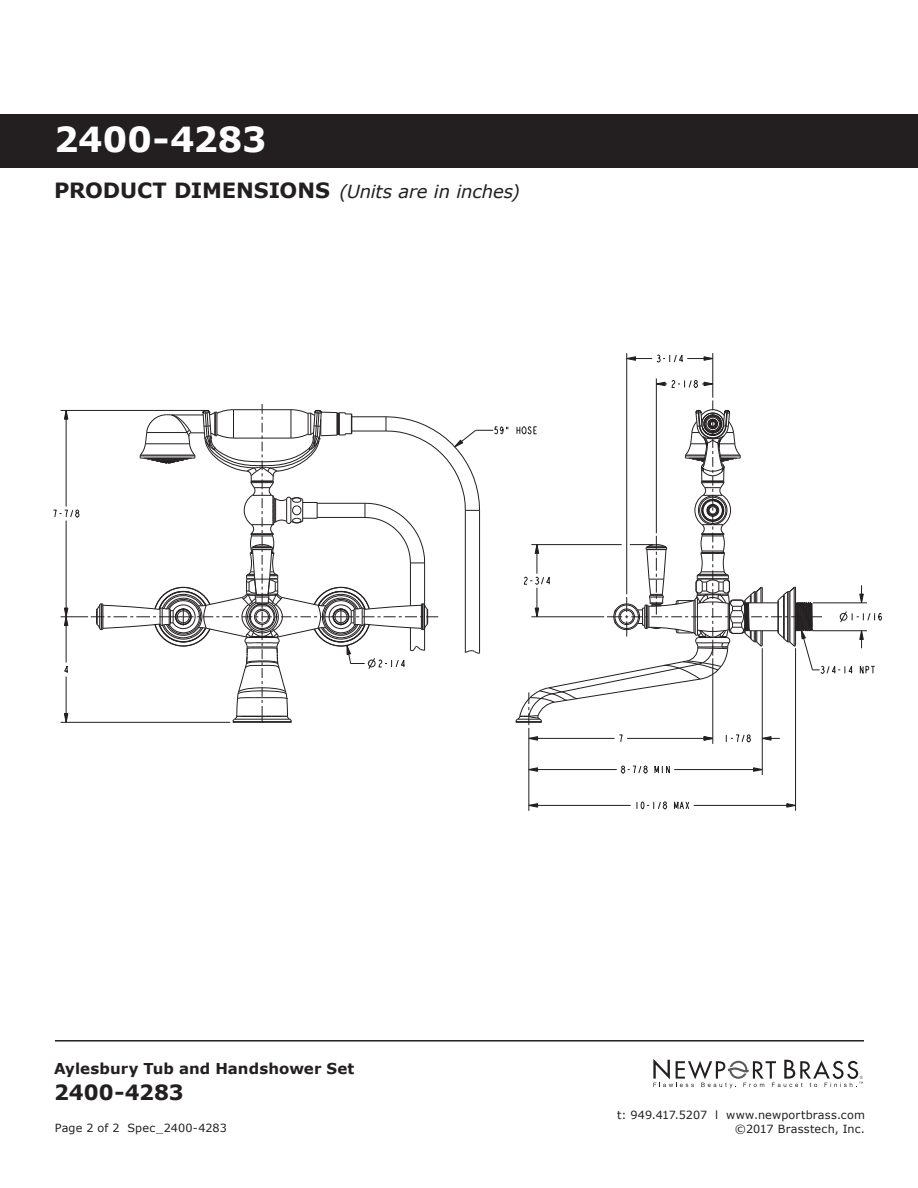
<style>
.page{position:relative;width:918px;height:1188px;background:#fff}
.page>*{position:absolute;margin:0;border:0;box-sizing:border-box;transform-origin:0 0}
.t1{font:700 34.5px "Verdana";letter-spacing:-.005em;color:#fff}
.t2{font:700 21px "Verdana";letter-spacing:-.005em;color:#231f20}
.t3{font:italic 18px "Verdana";letter-spacing:-.01em;color:#231f20}
.t4{font:700 15px "Verdana";letter-spacing:.005em;color:#231f20}
.t5{font:11.25px "Verdana";letter-spacing:.015em;color:#231f20}
.s1{font-weight:700;font-style:normal;font-size:21px}
</style>
<div class="page">
<svg style="left:653px;top:1059px;width:210px;height:29px"></svg>
<hr style="left:55px;top:1040px;width:809px;height:2px;background:#231f20">
<div style="left:0;top:114px;width:918px;height:54px;background:#231f20"></div>
<svg style="left:619px;top:734px;width:4px;height:8px"></svg>
<svg style="left:528px;top:736px;width:10px;height:5px"></svg>
<svg style="left:726px;top:734px;width:25px;height:9px"></svg>
<svg style="left:704px;top:736px;width:9px;height:5px"></svg>
<svg style="left:654px;top:766px;width:16px;height:8px"></svg>
<svg style="left:621px;top:765px;width:27px;height:9px"></svg>
<svg style="left:528px;top:767px;width:10px;height:5px"></svg>
<svg style="left:753px;top:767px;width:9px;height:5px"></svg>
<svg style="left:674px;top:801px;width:16px;height:8px"></svg>
<svg style="left:637px;top:801px;width:31px;height:9px"></svg>
<svg style="left:528px;top:803px;width:10px;height:5px"></svg>
<svg style="left:786px;top:803px;width:9px;height:5px"></svg>
<hr style="left:529px;top:728px;width:1px;height:83px;background:#231f20">
<hr style="left:694px;top:805px;width:102px;height:1px;background:#231f20">
<hr style="left:529px;top:805px;width:102px;height:1px;background:#231f20">
<hr style="left:674px;top:769px;width:88px;height:1px;background:#231f20">
<hr style="left:529px;top:769px;width:88px;height:1px;background:#231f20">
<hr style="left:626px;top:353px;width:1px;height:241px;background:#231f20">
<hr style="left:656px;top:378px;width:1px;height:155px;background:#231f20">
<hr style="left:627px;top:738px;width:86px;height:1px;background:#231f20">
<hr style="left:529px;top:738px;width:86px;height:1px;background:#231f20">
<svg style="left:763px;top:736px;width:17px;height:5px"></svg>
<hr style="left:713px;top:658px;width:1px;height:86px;background:#231f20">
<hr style="left:713px;top:353px;width:1px;height:45px;background:#231f20">
<hr style="left:762px;top:648px;width:1px;height:127px;background:#231f20">
<hr style="left:795px;top:648px;width:1px;height:163px;background:#231f20">
<svg style="left:656px;top:379px;width:57px;height:10px"></svg>
<svg style="left:626px;top:353px;width:87px;height:10px"></svg>
<svg style="left:53px;top:404px;width:455px;height:319px"></svg>
<svg style="left:516px;top:400px;width:366px;height:325px"></svg>
<h1 class="t1" style="left:54px;top:115px;width:214px">2400-4283</h1>
<h3 class="t3" style="left:54px;top:179px;width:467px"><span class="s1">PRODUCT DIMENSIONS</span> (Units are in inches)</h3>
<h3 class="t4" style="left:54px;top:1058px;width:302px">Aylesbury Tub and Handshower Set</h3>
<h2 class="t2" style="left:54px;top:1077px;width:131px">2400-4283</h2>
<p class="t5" style="left:617px;top:1108px;width:249px">t: 949.417.5207 l www.newportbrass.com</p>
<p class="t5" style="left:55px;top:1120px;width:174px">Page 2 of 2 Spec_2400-4283</p>
<p class="t5" style="left:735px;top:1121px;width:132px">©2017 Brasstech, Inc.</p>
</div>
